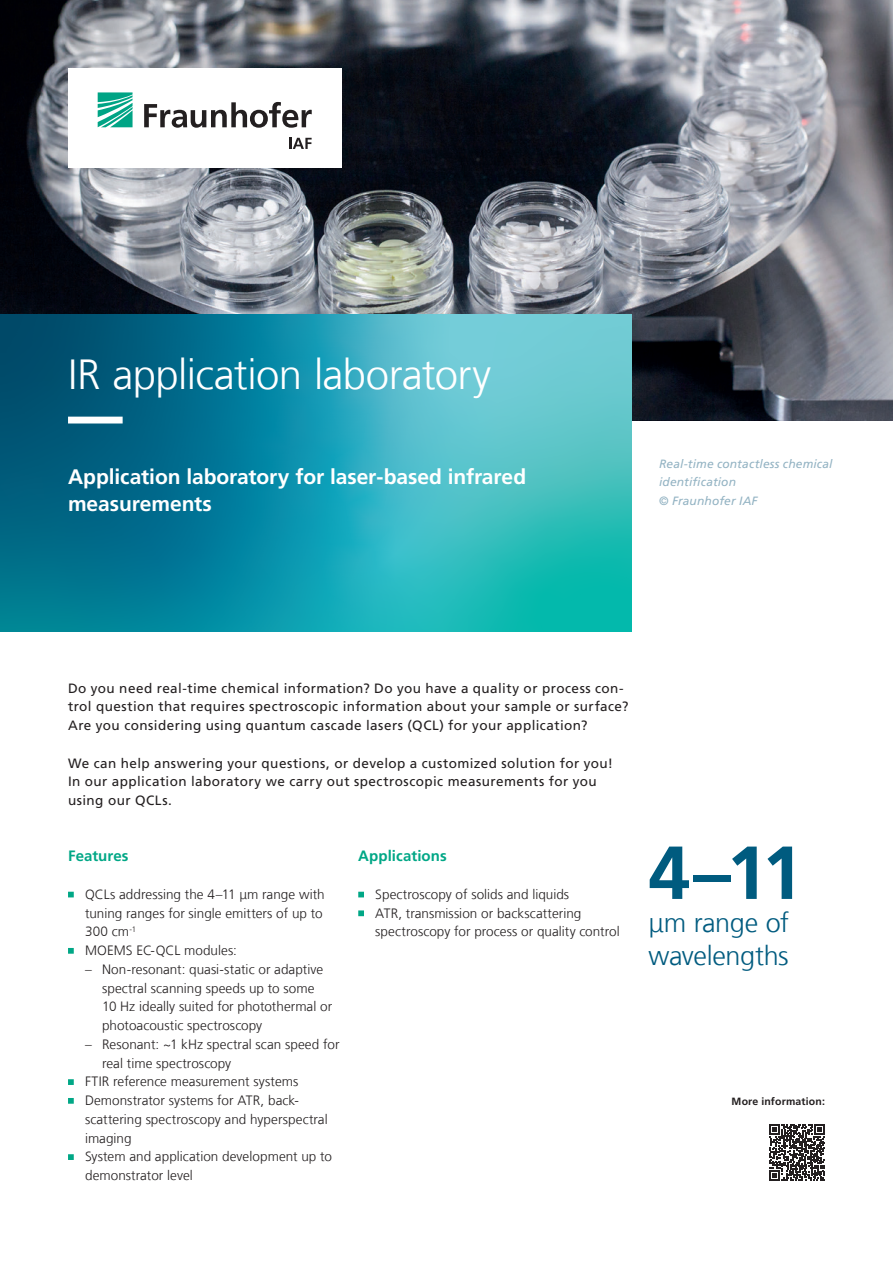
<style>
.page{position:relative;width:893px;height:1263px;background:#fff}
.page>*{position:absolute;margin:0;border:0;box-sizing:border-box;transform-origin:0 0}
.t1{font:700 75px "Frutiger LT Com";color:#005b7f}
.t2{font:300 42px "Frutiger LT Com";letter-spacing:-.015em;color:#fff}
.t3{font:300 27px/33px "Frutiger LT Com";letter-spacing:-.015em;color:#005b7f}
.t4{font:700 21px/27.3px "Frutiger LT Com";letter-spacing:-.005em;color:#fff}
.t5{font:700 15px "Frutiger LT Com";letter-spacing:.005em;color:#00a786}
.t6{font:300 13.5px/18.8px "Frutiger LT Com";letter-spacing:.005em;color:#231f20}
.t7{font:13.5px/18.8px "Frutiger LT Com";letter-spacing:.03em;color:#231f20}
.t8{font:italic 12px/18.8px "Frutiger LT Com";letter-spacing:.015em;color:#93b3c3}
.t9{font:700 10.5px "Frutiger LT Com";letter-spacing:.015em;color:#231f20}
</style>
<div class="page">
<img style="left:0;top:0;width:893px;height:421px">
<svg style="left:0;top:314px;width:631px;height:317px;background:#2197aa"></svg>
<div style="left:68px;top:68px;width:273px;height:99px;background:#fff"></div>
<svg style="left:98px;top:92px;width:35px;height:35px"></svg>
<svg style="left:144px;top:102px;width:168px;height:26px"></svg>
<svg style="left:289px;top:138px;width:23px;height:11px"></svg>
<svg style="left:68px;top:417px;width:521px;height:6px;background:#47aabd"></svg>
<svg style="left:68px;top:892px;width:6px;height:5px"></svg>
<svg style="left:68px;top:948px;width:6px;height:6px"></svg>
<svg style="left:68px;top:1079px;width:6px;height:6px"></svg>
<svg style="left:68px;top:1098px;width:6px;height:6px"></svg>
<svg style="left:68px;top:1154px;width:6px;height:6px"></svg>
<svg style="left:358px;top:892px;width:6px;height:5px"></svg>
<svg style="left:358px;top:910px;width:6px;height:6px"></svg>
<svg style="left:769px;top:1124px;width:56px;height:56px"></svg>
<h2 class="t2" style="left:68px;top:350px;width:424px">IR application laboratory</h2>
<h3 class="t4" style="left:68px;top:463px;width:460px">Application laboratory for laser-based infrared measurements</h3>
<p class="t8" style="left:659px;top:454px;width:175px">Real-time contactless chemical identification<br>© Fraunhofer IAF</p>
<p class="t7" style="left:68px;top:679px;width:562px">Do you need real-time chemical information? Do you have a quality or process con&shy;trol question that requires spectroscopic information about your sample or surface?<br>Are you considering using quantum cascade lasers (QCL) for your application?</p>
<p class="t7" style="left:68px;top:754px;width:547px">We can help answering your questions, or develop a customized solution for you!<br>In our application laboratory we carry out spectroscopic measurements for you using our QCLs.</p>
<p class="t5" style="left:68px;top:847px;width:62px">Features</p>
<p class="t6" style="left:85px;top:885px;width:241px">QCLs addressing the 4–11 μm range with tuning ranges for single emitters of up to<br>300 cm<sup>-1<br></sup>MOEMS EC-QCL modules:</p>
<p class="t6" style="left:102px;top:960px;width:232px;text-indent:-17px">– Non-resonant: quasi-static or adaptive spectral scanning speeds up to some 10 Hz ideally suited for photothermal or photoacoustic spectroscopy</p>
<p class="t6" style="left:85px;top:1035px;width:256px">– Resonant: ~1 kHz spectral scan speed for</p>
<p class="t6" style="left:102px;top:1054px;width:131px">real time spectroscopy</p>
<p class="t6" style="left:85px;top:1072px;width:215px">FTIR reference measurement systems</p>
<p class="t6" style="left:85px;top:1091px;width:216px">Demonstrator systems for ATR, back-</p>
<p class="t6" style="left:85px;top:1110px;width:244px">scattering spectroscopy and hyperspectral</p>
<p class="t6" style="left:85px;top:1129px;width:48px">imaging</p>
<p class="t6" style="left:85px;top:1147px;width:249px">System and application development up to</p>
<p class="t6" style="left:85px;top:1166px;width:109px">demonstrator level</p>
<p class="t5" style="left:358px;top:847px;width:90px">Applications</p>
<p class="t6" style="left:375px;top:885px;width:246px">Spectroscopy of solids and liquids<br>ATR, transmission or backscattering spectroscopy for process or quality control</p>
<h1 class="t1" style="left:648px;top:829px;width:156px">4–11</h1>
<h3 class="t3" style="left:648px;top:906px;width:142px">μm range of wavelengths</h3>
<p class="t9" style="left:732px;top:1095px;width:95px">More information:</p>
</div>
